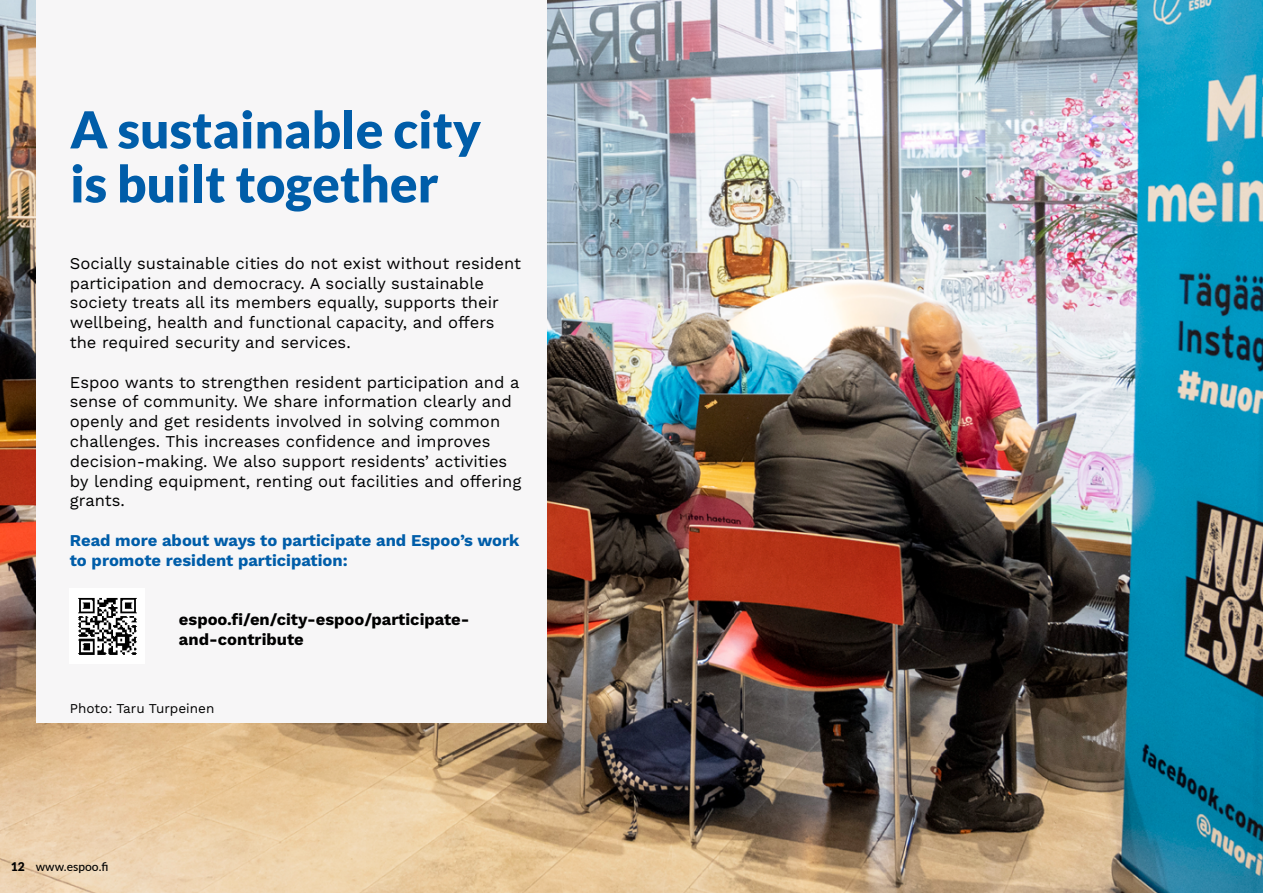
<style>
.page{position:relative;width:1263px;height:893px;background:#fff}
.page>*{position:absolute;margin:0;border:0;box-sizing:border-box;transform-origin:0 0}
._1_otsikko{font:900 51px/54px "Lato";color:#005da9}
._2_leipis{font:16.5px/19.8px "Work Sans";color:#000}
._2_leipis-2{font:700 16.5px/19.8px "Work Sans";color:#005da9}
._2_leipis-3{font:700 16.5px "Work Sans";color:#000}
.krediitit{font:13.5px "Work Sans";color:#000}
.t1{font:500 12px "Lato";color:#000}
.s1{font-weight:900}
</style>
<div class="page">
<img style="left:0;top:0;width:1262px;height:893px">
<div style="left:36px;top:0;width:510px;height:723px;background:#f7f6f7"></div>
<img style="left:78px;top:598px;width:59px;height:57px">
<p class="_1_otsikko" style="left:70px;top:102px;width:413px">A sustainable city is built together</p>
<p class="_2_leipis" style="left:70px;top:254px;width:453px">Socially sustainable cities do not exist without resident participation and democracy. A socially sustainable society treats all its members equally, supports their wellbeing, health and functional capacity, and offers the required security and services.</p>
<p class="_2_leipis" style="left:70px;top:373px;width:453px">Espoo wants to strengthen resident participation and a sense of community. We share information clearly and openly and get residents involved in solving common challenges. This increases confidence and improves decision-making. We also support residents’ activities by lending equipment, renting out facilities and offering grants.</p>
<p class="_2_leipis-2" style="left:70px;top:531px;width:451px">Read more about ways to participate and Espoo’s work to promote resident participation:</p>
<p class="_2_leipis-3" style="left:179px;top:610px;width:292px">espoo.fi/en/city-espoo/participate-</p>
<p class="_2_leipis-3" style="left:179px;top:630px;width:126px">and-contribute</p>
<p class="krediitit" style="left:70px;top:701px;width:146px">Photo: Taru Turpeinen</p>
<p class="t1" style="left:11px;top:858px;width:99px"><span class="s1">12</span> www.espoo.fi</p>
</div>
